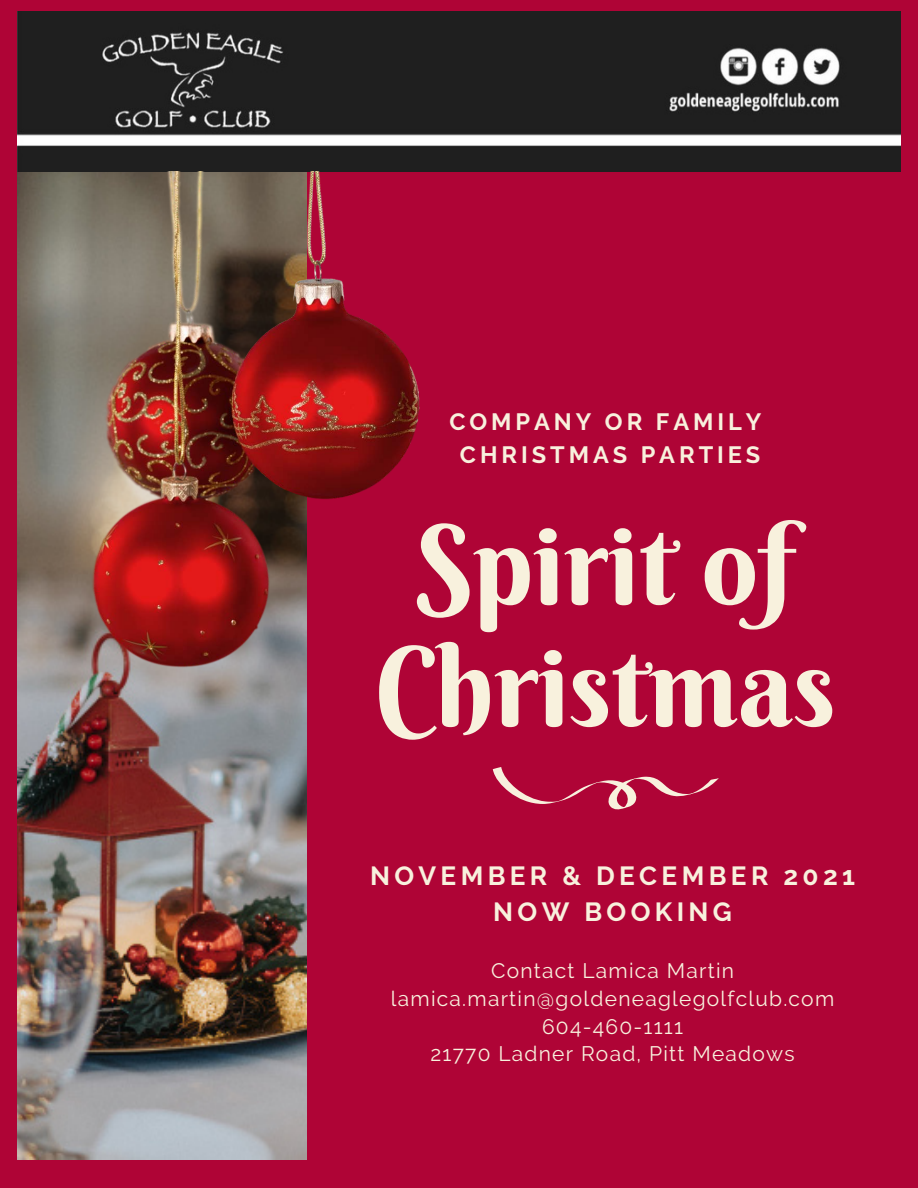
<style>
.page{position:relative;width:918px;height:1188px;background:#af0436}
.page>*{position:absolute;margin:0;border:0;box-sizing:border-box;transform-origin:0 0}
.t1{font:111.15px/121.8px "Berkshire Swash";color:#f8f1dd;text-align:center}
.t2{font:700 26.25px/35.5px "Raleway";letter-spacing:.165em;color:#f8f1dd;text-align:center}
.t3{font:700 23.55px "Raleway";letter-spacing:.165em;color:#f8f1dd}
.t4{font:21px "Raleway";letter-spacing:.06em;color:#f8f1dd}
</style>
<div class="page">
<svg style="left:493px;top:767px;width:226px;height:42px"></svg>
<img style="left:18px;top:172px;width:289px;height:988px">
<img style="left:18px;top:12px;width:883px;height:160px">
<img style="left:92px;top:172px;width:327px;height:496px">
<p class="t3" style="left:449px;top:408px;width:313px">COMPANY OR FAMILY</p>
<p class="t3" style="left:460px;top:441px;width:302px">CHRISTMAS PARTIES</p>
<p class="t1" style="left:375px;top:504px;width:462px">Spirit of<br>Christmas</p>
<p class="t2" style="left:370px;top:858px;width:487px">NOVEMBER &amp; DECEMBER 2021<br>NOW BOOKING</p>
<p class="t4" style="left:491px;top:959px;width:245px">Contact Lamica Martin</p>
<p class="t4" style="left:391px;top:986px;width:445px">lamica.martin@goldeneaglegolfclub.com</p>
<p class="t4" style="left:542px;top:1014px;width:143px">604-460-1111</p>
<p class="t4" style="left:430px;top:1041px;width:366px">21770 Ladner Road, Pitt Meadows</p>
</div>
